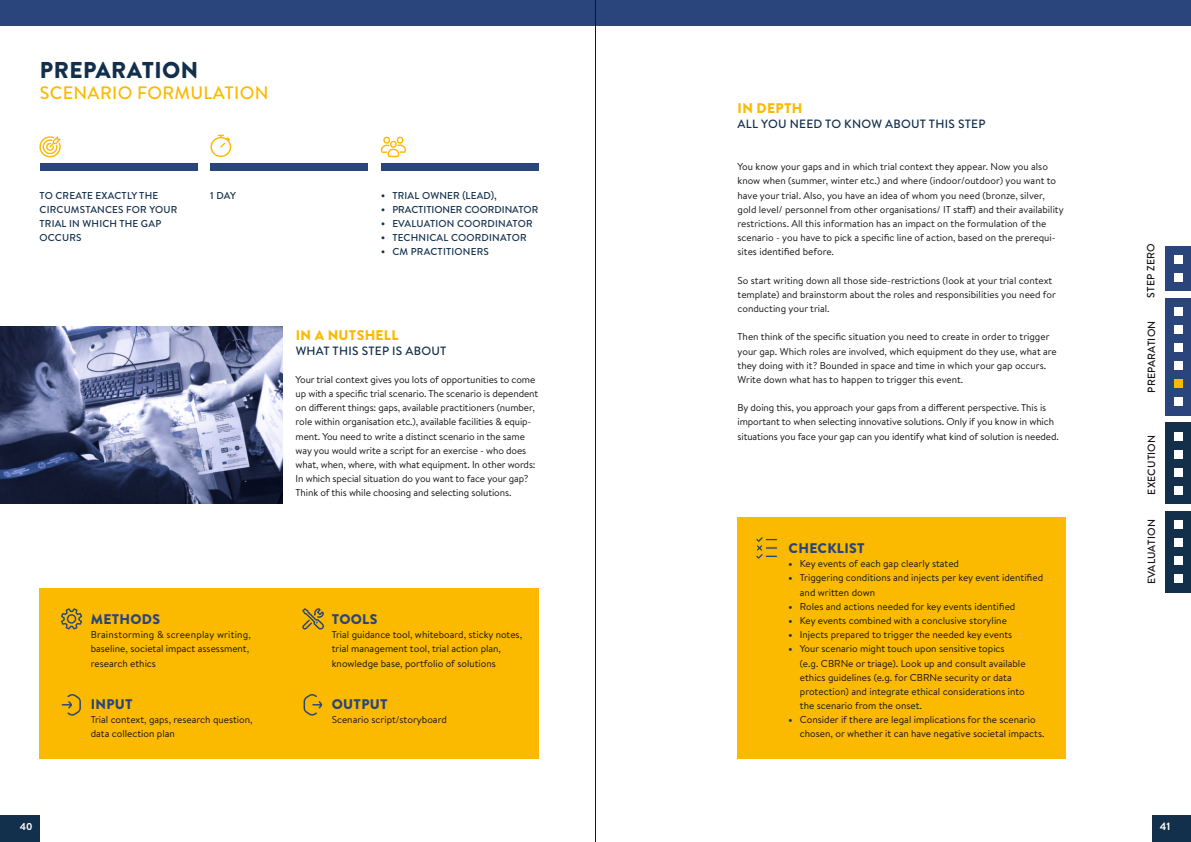
<style>
.page{position:relative;width:1191px;height:842px;background:#fff}
.page>*{position:absolute;margin:0;border:0;box-sizing:border-box;transform-origin:0 0}
.t1{font:900 22.9px "Brandon Text";letter-spacing:.02em;color:#122f4b}
.t2{font:500 18px "Brandon Text";letter-spacing:.02em;color:#fbba00}
.t3{font:900 14px "Brandon Text";letter-spacing:.02em;color:#29457b}
.t4{font:900 14px "Brandon Text";letter-spacing:.02em;color:#fbba00}
.t5{font:500 12px "Brandon Text";letter-spacing:.02em;color:#122f4b}
.t6{font:500 10.5px "Brandon Text";letter-spacing:.02em;color:#131413}
.t7{font:700 10.5px "Brandon Text";color:#fff}
.t8{font:10px/14.2px "Brandon Text";color:#131413}
.t9{font:500 10px/14.2px "Brandon Text";letter-spacing:.02em;color:#122f4b}
.t10{font:700 10px "Brandon Text";color:#fff}
.s1{font-weight:900;color:#122f4b}
</style>
<div class="page">
<div style="left:0;top:0;width:1191px;height:25px;background:#29457b"></div>
<div style="left:40px;top:163px;width:157px;height:7px;background:#29457b"></div>
<div style="left:210px;top:163px;width:158px;height:7px;background:#29457b"></div>
<div style="left:381px;top:163px;width:158px;height:7px;background:#29457b"></div>
<div style="left:1165px;top:246px;width:26px;height:45px;background:#29457b"></div>
<div style="left:1165px;top:298px;width:26px;height:117px;background:#29457b"></div>
<div style="left:1165px;top:423px;width:26px;height:81px;background:#122f4b"></div>
<div style="left:1165px;top:511px;width:26px;height:81px;background:#122f4b"></div>
<div style="left:1174px;top:432px;width:8px;height:8px;background:#fff"></div>
<div style="left:1174px;top:520px;width:8px;height:9px;background:#fff"></div>
<div style="left:1174px;top:468px;width:8px;height:8px;background:#fff"></div>
<div style="left:1174px;top:556px;width:8px;height:9px;background:#fff"></div>
<div style="left:1174px;top:273px;width:8px;height:8px;background:#fff"></div>
<div style="left:1174px;top:450px;width:8px;height:8px;background:#fff"></div>
<div style="left:1174px;top:538px;width:8px;height:9px;background:#fff"></div>
<div style="left:1174px;top:486px;width:8px;height:9px;background:#fff"></div>
<div style="left:1174px;top:575px;width:8px;height:8px;background:#fff"></div>
<div style="left:1174px;top:398px;width:8px;height:8px;background:#fff"></div>
<div style="left:0;top:815px;width:40px;height:27px;background:#122f4b"></div>
<div style="left:1152px;top:815px;width:39px;height:27px;background:#122f4b"></div>
<svg style="left:39px;top:136px;width:22px;height:21px"></svg>
<svg style="left:210px;top:135px;width:22px;height:22px"></svg>
<svg style="left:380px;top:137px;width:26px;height:20px"></svg>
<div style="left:737px;top:517px;width:329px;height:242px;background:#fbba00"></div>
<svg style="left:756px;top:536px;width:21px;height:23px"></svg>
<div style="left:40px;top:588px;width:499px;height:171px;background:#fbba00"></div>
<div style="left:1174px;top:379px;width:8px;height:9px;background:#fbba00"></div>
<div style="left:1174px;top:361px;width:8px;height:9px;background:#fff"></div>
<div style="left:1174px;top:343px;width:8px;height:9px;background:#fff"></div>
<div style="left:1174px;top:325px;width:8px;height:9px;background:#fff"></div>
<div style="left:1174px;top:307px;width:8px;height:9px;background:#fff"></div>
<div style="left:1174px;top:255px;width:8px;height:8px;background:#fff"></div>
<svg style="left:61px;top:608px;width:21px;height:22px"></svg>
<svg style="left:302px;top:608px;width:22px;height:21px"></svg>
<svg style="left:62px;top:694px;width:19px;height:22px"></svg>
<svg style="left:303px;top:694px;width:19px;height:22px"></svg>
<img style="left:0;top:326px;width:283px;height:178px">
<hr style="left:595px;top:0;width:1px;height:842px;background:#131413">
<h1 class="t1" style="left:40px;top:54px;width:160px">PREPARATION</h1>
<h2 class="t2" style="left:40px;top:81px;width:230px">SCENARIO FORMULATION</h2>
<h3 class="t4" style="left:737px;top:99px;width:66px">IN DEPTH</h3>
<p class="t5" style="left:737px;top:115px;width:249px">ALL YOU NEED TO KNOW ABOUT THIS STEP</p>
<p class="t9" style="left:40px;top:188px;width:120px">TO CREATE EXACTLY THE</p>
<p class="t9" style="left:210px;top:188px;width:27px">1 DAY</p>
<p class="t9" style="left:40px;top:202px;width:139px">CIRCUMSTANCES FOR YOUR<br>TRIAL IN WHICH THE GAP<br>OCCURS</p>
<p class="t9" style="left:392px;top:188px;width:147px">TRIAL OWNER (LEAD),<br>PRACTITIONER COORDINATOR<br>EVALUATION COORDINATOR<br>TECHNICAL COORDINATOR<br>CM PRACTITIONERS</p>
<h3 class="t4" style="left:296px;top:326px;width:104px">IN A NUTSHELL</h3>
<p class="t5" style="left:296px;top:342px;width:152px">WHAT THIS STEP IS ABOUT</p>
<p class="t8" style="left:296px;top:372px;width:244px">Your trial context gives you lots of opportunities to come up with a specific trial scenario. The scenario is dependent on different things: gaps, available practitioners (number, role within organisation etc.), available facilities &amp; equip&shy;ment. You need to write a distinct scenario in the same way you would write a script for an exercise - who does what, when, where, with what equipment. In other words:<br>In which special situation do you want to face your gap?<br>Think of this while choosing and selecting solutions.</p>
<h3 class="t3" style="left:91px;top:609px;width:71px">METHODS</h3>
<p class="t8" style="left:91px;top:627px;width:162px">Brainstorming &amp; screenplay writing, baseline, societal impact assessment, research ethics</p>
<h3 class="t3" style="left:91px;top:694px;width:43px">INPUT</h3>
<p class="t8" style="left:91px;top:712px;width:163px">Trial context, gaps, research question, data collection plan</p>
<h3 class="t3" style="left:332px;top:609px;width:47px">TOOLS</h3>
<p class="t8" style="left:332px;top:627px;width:192px">Trial guidance tool, whiteboard, sticky notes, trial management tool, trial action plan, knowledge base, portfolio of solutions</p>
<h3 class="t3" style="left:332px;top:694px;width:57px">OUTPUT</h3>
<p class="t8" style="left:332px;top:712px;width:117px">Scenario script/storyboard</p>
<p class="t8" style="left:737px;top:159px;width:328px">You know your gaps and in which trial context they appear. Now you also know when (summer, winter etc.) and where (indoor/outdoor) you want to have your trial. Also, you have an idea of whom you need (bronze, silver, gold level/ personnel from other organisations/ IT staff) and their availability restrictions. All this information has an impact on the formulation of the scenario - you have to pick a specific line of action, based on the prerequi&shy;sites identified before.</p>
<p class="t8" style="left:737px;top:273px;width:320px">So start writing down all those side-restrictions (look at your trial context template) and brainstorm about the roles and responsibilities you need for conducting your trial.</p>
<p class="t8" style="left:737px;top:329px;width:321px">Then think of the specific situation you need to create in order to trigger your gap. Which roles are involved, which equipment do they use, what are they doing with it? Bounded in space and time in which your gap occurs.<br>Write down what has to happen to trigger this event.</p>
<p class="t8" style="left:737px;top:400px;width:323px">By doing this, you approach your gaps from a different perspective. This is important to when selecting innovative solutions. Only if you know in which situations you face your gap can you identify what kind of solution is needed.</p>
<h3 class="t3" style="left:788px;top:538px;width:77px">CHECKLIST</h3>
<p class="t8" style="left:788px;top:556px;width:172px"><span class="s1">•</span> Key events of each gap clearly stated</p>
<p class="t8" style="left:800px;top:570px;width:245px;text-indent:-11px"><span class="s1">•</span> Triggering conditions and injects per key event identified and written down</p>
<p class="t8" style="left:788px;top:599px;width:228px"><span class="s1">•</span> Roles and actions needed for key events identified</p>
<p class="t8" style="left:788px;top:613px;width:220px"><span class="s1">•</span> Key events combined with a conclusive storyline</p>
<p class="t8" style="left:788px;top:627px;width:225px"><span class="s1">•</span> Injects prepared to trigger the needed key events</p>
<p class="t8" style="left:800px;top:641px;width:227px;text-indent:-11px"><span class="s1">•</span> Your scenario might touch upon sensitive topics (e.g. CBRNe or triage). Look up and consult available ethics guidelines (e.g. for CBRNe security or data protection) and integrate ethical considerations into the scenario from the onset.</p>
<p class="t8" style="left:800px;top:712px;width:246px;text-indent:-11px"><span class="s1">•</span> Consider if there are legal implications for the scenario chosen, or whether it can have negative societal impacts.</p>
<p class="t6" style="left:1143px;top:298px;width:56px;rotate:-90deg">STEP ZERO</p>
<p class="t6" style="left:1144px;top:393px;width:74px;rotate:-90deg">PREPARATION</p>
<p class="t6" style="left:1144px;top:495px;width:61px;rotate:-90deg">EXECUTION</p>
<p class="t6" style="left:1144px;top:584px;width:67px;rotate:-90deg">EVALUATION</p>
<p class="t10" style="left:20px;top:819px;width:14px">40</p>
<p class="t7" style="left:1159px;top:819px;width:12px">41</p>
</div>
